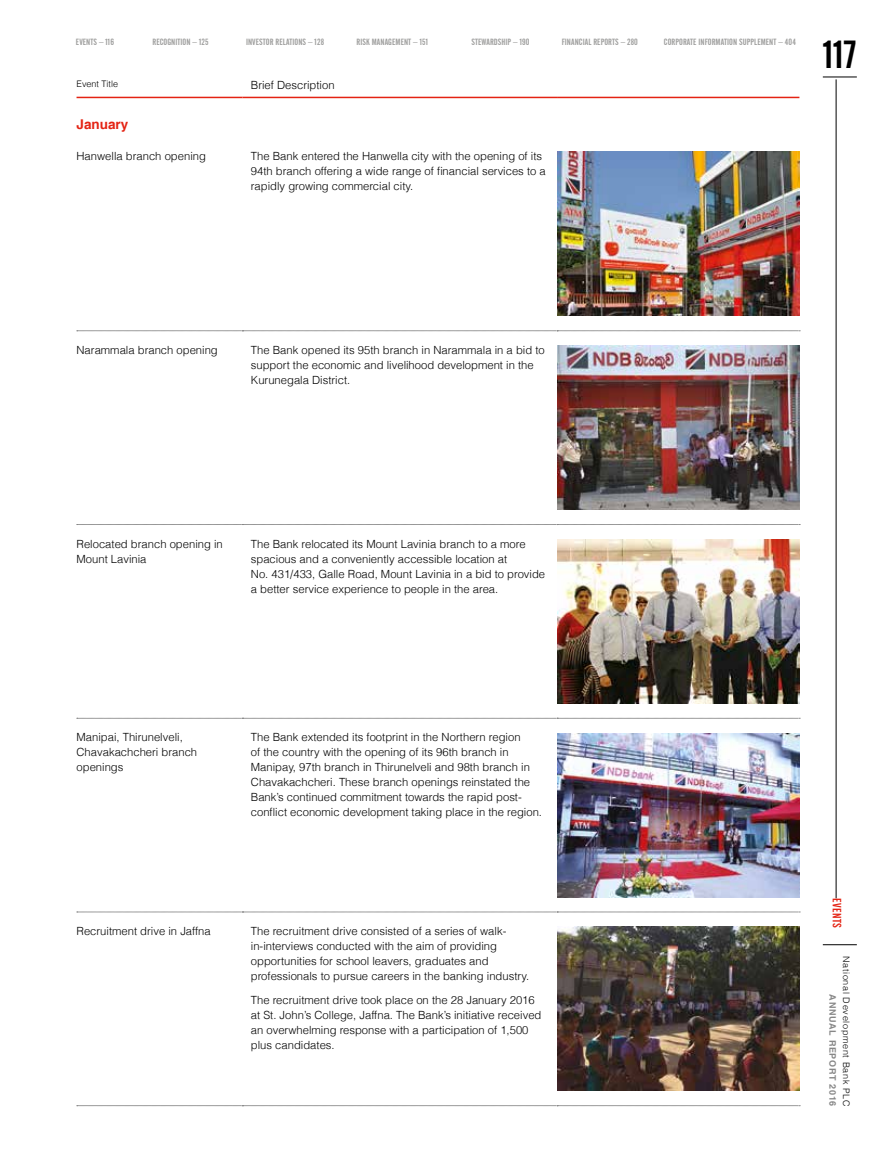
<style>
.page{position:relative;width:893px;height:1149px;background:#fff}
.page>*{position:absolute;margin:0;border:0;box-sizing:border-box;transform-origin:0 0}
.t1{font:39px "Alternate Gothic No 2 BT";color:#000}
.t2{font:700 13.5px "Helvetica";color:#e42313}
.t3{font:12px "Alternate Gothic No 2 BT";letter-spacing:.03em;color:#e42313}
.t4{font:300 11.25px/15px "Helvetica";color:#000}
.t5{font:9px "Alternate Gothic No 2 BT";letter-spacing:.01em;color:#9d9d9c}
.t6{font:300 9px "Helvetica";letter-spacing:.075em;color:#000}
.t7{font:700 9px "Helvetica";letter-spacing:.075em;color:#878787}
.t8{font:300 9px "Helvetica";color:#000}
</style>
<div class="page">
<hr style="left:823px;top:944px;width:34px;height:1px;background:#000">
<hr style="left:823px;top:77px;width:34px;height:1px;background:#000">
<svg style="left:77px;top:330px;width:723px;height:1px"></svg>
<svg style="left:77px;top:524px;width:723px;height:1px"></svg>
<svg style="left:77px;top:717px;width:723px;height:1px"></svg>
<svg style="left:77px;top:911px;width:723px;height:1px"></svg>
<svg style="left:77px;top:1105px;width:723px;height:1px"></svg>
<hr style="left:77px;top:97px;width:165px;height:1px;background:#e42313">
<hr style="left:242px;top:97px;width:315px;height:1px;background:#e42313">
<hr style="left:557px;top:97px;width:242px;height:1px;background:#e42313">
<img style="left:557px;top:152px;width:242px;height:164px">
<img style="left:557px;top:345px;width:242px;height:164px">
<img style="left:557px;top:539px;width:242px;height:164px">
<img style="left:557px;top:733px;width:242px;height:163px">
<img style="left:557px;top:926px;width:242px;height:164px">
<hr style="left:836px;top:79px;width:1px;height:819px;background:#000">
<p class="t5" style="left:76px;top:37px;width:40px">EVENTS – 116</p>
<p class="t5" style="left:152px;top:37px;width:58px">RECOGNITION – 125</p>
<p class="t5" style="left:246px;top:37px;width:79px">INVESTOR RELATIONS – 128</p>
<p class="t5" style="left:357px;top:37px;width:73px">RISK MANAGEMENT – 151</p>
<p class="t5" style="left:471px;top:37px;width:60px">STEWARDSHIP – 190</p>
<p class="t5" style="left:562px;top:37px;width:78px">FINANCIAL REPORTS – 280</p>
<p class="t5" style="left:664px;top:37px;width:134px">CORPORATE INFORMATION SUPPLEMENT – 404</p>
<p class="t8" style="left:77px;top:77px;width:43px">Event Title</p>
<p class="t4" style="left:251px;top:77px;width:85px">Brief Description</p>
<p class="t2" style="left:77px;top:115px;width:53px">January</p>
<p class="t4" style="left:77px;top:148px;width:131px">Hanwella branch opening</p>
<p class="t4" style="left:251px;top:148px;width:296px">The Bank entered the Hanwella city with the opening of its<br>94th branch offering a wide range of financial services to a rapidly growing commercial city.</p>
<h1 class="t1" style="left:823px;top:33px;width:34px">117</h1>
<p class="t4" style="left:77px;top:341px;width:143px">Narammala branch opening</p>
<p class="t4" style="left:251px;top:341px;width:295px">The Bank opened its 95th branch in Narammala in a bid to support the economic and livelihood development in the<br>Kurunegala District.</p>
<p class="t4" style="left:77px;top:535px;width:148px">Relocated branch opening in<br>Mount Lavinia</p>
<p class="t4" style="left:251px;top:535px;width:296px">The Bank relocated its Mount Lavinia branch to a more spacious and a conveniently accessible location at<br>No. 431/433, Galle Road, Mount Lavinia in a bid to provide a better service experience to people in the area.</p>
<p class="t4" style="left:77px;top:729px;width:122px">Manipai, Thirunelveli,<br>Chavakachcheri branch openings</p>
<p class="t4" style="left:251px;top:729px;width:293px">The Bank extended its footprint in the Northern region<br>of the country with the opening of its 96th branch in Manipay, 97th branch in Thirunelveli and 98th branch in Chavakachcheri. These branch openings reinstated the Bank’s continued commitment towards the rapid post&shy;conflict economic development taking place in the region.</p>
<p class="t4" style="left:77px;top:922px;width:136px">Recruitment drive in Jaffna</p>
<p class="t4" style="left:251px;top:922px;width:280px">The recruitment drive consisted of a series of walk&shy;in-interviews conducted with the aim of providing opportunities for school leavers, graduates and professionals to pursue careers in the banking industry.</p>
<p class="t4" style="left:251px;top:991px;width:292px">The recruitment drive took place on the 28 January 2016 at St. John’s College, Jaffna. The Bank’s initiative received an overwhelming response with a participation of 1,500 plus candidates.</p>
<p class="t3" style="left:843px;top:898px;width:31px;rotate:90deg">EVENTS</p>
<p class="t6" style="left:854px;top:955px;width:152px;rotate:90deg">National Development Bank PLC</p>
<p class="t7" style="left:838px;top:994px;width:113px;rotate:90deg">ANNUAL REPORT 2016</p>
</div>
